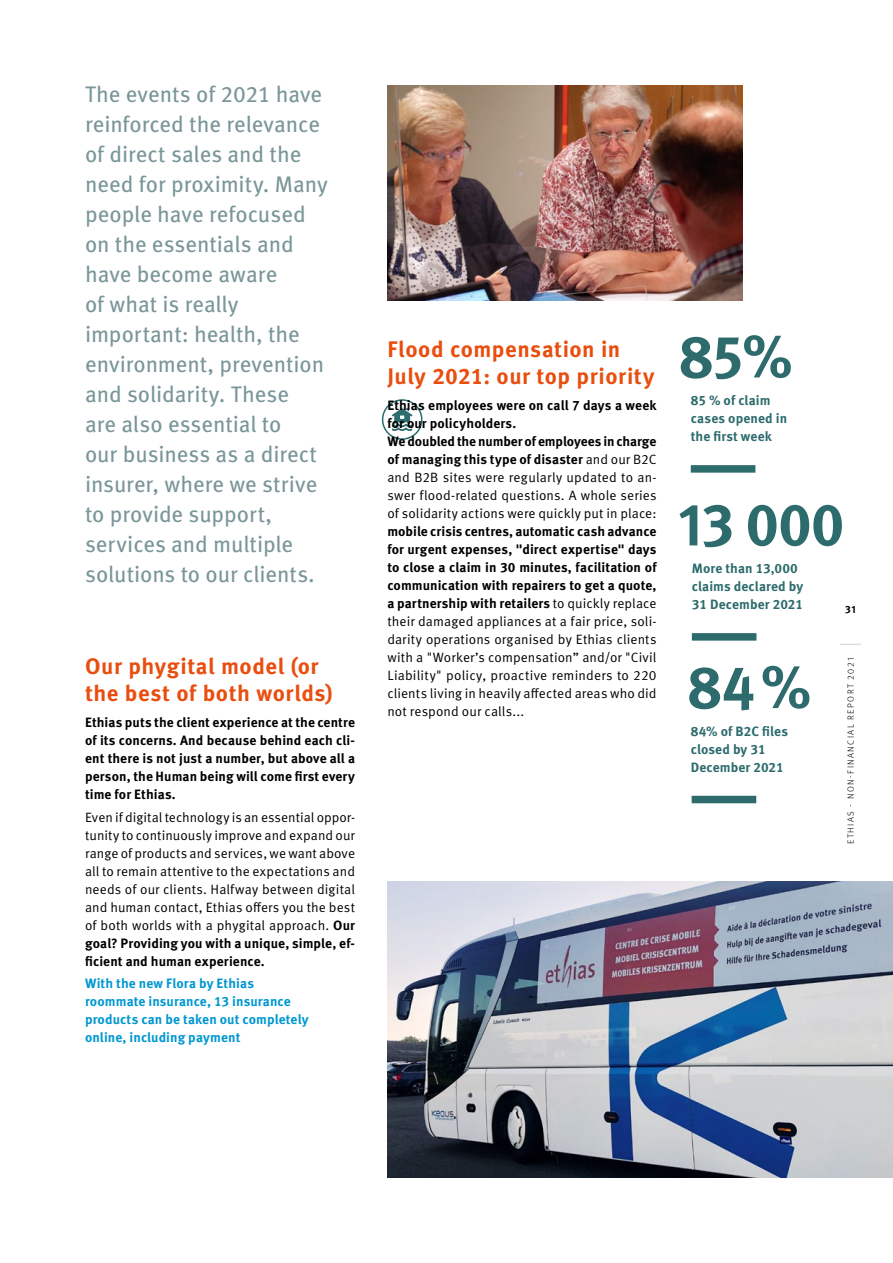
<style>
.page{position:relative;width:893px;height:1263px;background:#fff}
.page>*{position:absolute;margin:0;border:0;box-sizing:border-box;transform-origin:0 0}
.t1{font:700 60px "Meta Pro";color:#2d6b6d}
.t2{font:22.5px/30px "Meta Pro";letter-spacing:-.005em;color:#7a9699}
.t3{font:700 22.5px/27px "Meta Pro";letter-spacing:.02em;color:#e94e0f}
.t4{font:13.5px/18px "Meta Pro Norm";letter-spacing:.01em;color:#000;text-align:justify}
.t5{font:700 13.5px/18px "Meta Pro";letter-spacing:.005em;color:#000;text-align:justify}
.t6{font:700 13.5px/18px "Meta Pro";letter-spacing:.005em;color:#2d6b6d}
.t7{font:700 13.5px/18px "Meta Pro";letter-spacing:.005em;color:#0097d1}
.t8{font:700 10.5px "Meta Pro";color:#000}
.t9{font:300 9px "Meta Pro";letter-spacing:.16em;color:#000}
.s1{font-family:"Meta Pro";font-weight:700}
.s2{font-family:"Meta Pro Norm";font-weight:400}
</style>
<div class="page">
<svg style="left:840px;top:644px;width:21px;height:1px"></svg>
<img style="left:387px;top:881px;width:506px;height:297px">
<div style="left:691px;top:465px;width:64px;height:8px;background:#2d6b6d"></div>
<div style="left:692px;top:633px;width:64px;height:8px;background:#2d6b6d"></div>
<div style="left:692px;top:796px;width:64px;height:7px;background:#2d6b6d"></div>
<div style="left:382px;top:399px;width:40px;height:41px;border:2px solid #2d6b6d;border-radius:50%"></div>
<svg style="left:392px;top:408px;width:21px;height:23px"></svg>
<img style="left:388px;top:85px;width:354px;height:215px">
<p class="t2" style="left:85px;top:78px;width:244px">The events of 2021 have reinforced the relevance of direct sales and the need for proximity. Many people have refocused on the essentials and have become aware<br>of what is really important: health, the environment, prevention and solidarity. These<br>are also essential to<br>our business as a direct insurer, where we strive to provide support, services and multiple solutions to our clients.</p>
<h2 class="t3" style="left:85px;top:651px;width:249px">Our phygital model (or the best of both worlds)</h2>
<p class="t5" style="left:85px;top:713px;width:272px">Ethias puts the client experience at the centre of its concerns. And because behind each cli&shy;ent there is not just a number, but above all a person, the Human being will come first every time for Ethias.</p>
<p class="t4" style="left:85px;top:807px;width:272px">Even if digital technology is an essential oppor&shy;tunity to continuously improve and expand our range of products and services, we want above all to remain attentive to the expectations and needs of our clients. Halfway between digital and human contact, Ethias offers you the best of both worlds with a phygital approach. <span class="s1">Our</span></p>
<p class="t5" style="left:85px;top:933px;width:271px">goal? Providing you with a unique, simple, ef&shy;ficient and human experience.</p>
<p class="t7" style="left:85px;top:973px;width:225px">With the new Flora by Ethias roommate insurance, 13 insurance products can be taken out completely online, including payment</p>
<h2 class="t3" style="left:387px;top:334px;width:269px">Flood compensation in<br>July 2021: our top priority</h2>
<p class="t5" style="left:387px;top:396px;width:271px;text-align:left">Ethias employees were on call 7 days a week for our policyholders.<br>We doubled the number of employees in charge of managing this type of disaster <span class="s2">and our B2C</span></p>
<p class="t4" style="left:387px;top:468px;width:271px">and B2B sites were regularly updated to an&shy;swer flood-related questions. A whole series of solidarity actions were quickly put in place:</p>
<p class="t5" style="left:387px;top:522px;width:271px">mobile crisis centres, automatic cash advance for urgent expenses, "direct expertise" days to close a claim in 30 minutes, facilitation of communication with repairers to get a quote, a partnership with retailers <span class="s2">to quickly replace</span></p>
<p class="t4" style="left:387px;top:612px;width:271px">their damaged appliances at a fair price, soli&shy;darity operations organised by Ethias clients with a "Worker’s compensation” and/or "Civil Liability" policy, proactive reminders to 220 clients living in heavily affected areas who did not respond our calls...</p>
<h1 class="t1" style="left:678px;top:310px;width:116px">85%</h1>
<p class="t6" style="left:691px;top:390px;width:98px">85 % of claim cases opened in the first week</p>
<h1 class="t1" style="left:678px;top:478px;width:168px">13 000</h1>
<p class="t6" style="left:692px;top:559px;width:113px">More than 13,000 claims declared by<br>31 December 2021</p>
<p class="t8" style="left:845px;top:601px;width:12px">31</p>
<h1 class="t1" style="left:686px;top:640px;width:126px">84%</h1>
<p class="t6" style="left:691px;top:721px;width:99px">84% of B2C files closed by 31<br>December 2021</p>
<p class="t9" style="left:844px;top:844px;width:188px;rotate:-90deg">ETHIAS - NON-FINANCIAL REPORT 2021</p>
</div>
